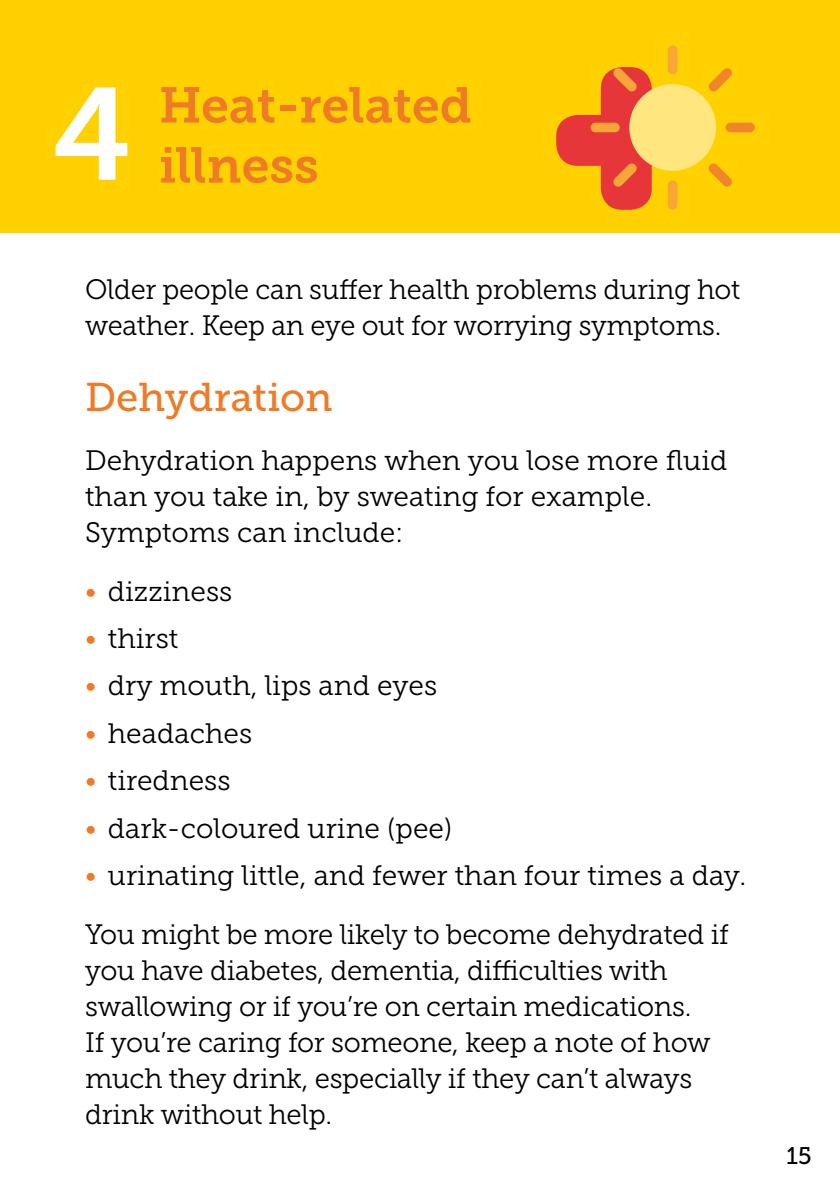
<style>
.page{position:relative;width:840px;height:1191px;background:#fff}
.page>*{position:absolute;margin:0;border:0;box-sizing:border-box;transform-origin:0 0}
.t1{font:130px "Museo Slab 700";color:#fff}
.t2{font:50px/60px "Museo Slab 700";color:#ef7b27}
.t3{font:40px "Museo Slab 500";color:#ef7b27}
.t4{font:28px/36px "Museo Slab 300";letter-spacing:-.01em;color:#000}
.t5{font:24px "Museo Slab 500";color:#000}
.s1{color:#ef7b27}
</style>
<div class="page">
<div style="left:0;top:0;width:839px;height:232px;background:#ffd100"></div>
<div style="left:667px;top:45px;width:10px;height:30px;background:#f7a637;border-radius:5px"></div>
<svg style="left:708px;top:163px;width:24px;height:24px"></svg>
<div style="left:725px;top:123px;width:29px;height:9px;background:#f1852b;border-radius:5px"></div>
<svg style="left:556px;top:67px;width:141px;height:143px"></svg>
<svg style="left:708px;top:68px;width:24px;height:23px"></svg>
<div style="left:629px;top:84px;width:86px;height:87px;background:#ffe67e;border-radius:50%"></div>
<h1 class="t1" style="left:52px;top:61px;width:81px">4</h1>
<h2 class="t2" style="left:159px;top:76px;width:314px">Heat-related illness</h2>
<p class="t4" style="left:85px;top:271px;width:656px">Older people can suffer health problems during hot weather. Keep an eye out for worrying symptoms.</p>
<h3 class="t3" style="left:85px;top:375px;width:249px">Dehydration</h3>
<p class="t4" style="left:85px;top:442px;width:643px">Dehydration happens when you lose more fluid than you take in, by sweating for example.<br>Symptoms can include:</p>
<p class="t4" style="left:85px;top:573px;width:149px"><span class="s1">•</span> dizziness</p>
<p class="t4" style="left:85px;top:620px;width:95px"><span class="s1">•</span> thirst</p>
<p class="t4" style="left:85px;top:668px;width:353px"><span class="s1">•</span> dry mouth, lips and eyes</p>
<p class="t4" style="left:85px;top:715px;width:168px"><span class="s1">•</span> headaches</p>
<p class="t4" style="left:85px;top:762px;width:147px"><span class="s1">•</span> tiredness</p>
<p class="t4" style="left:85px;top:810px;width:368px"><span class="s1">•</span> dark-coloured urine (pee)</p>
<p class="t4" style="left:85px;top:857px;width:662px"><span class="s1">•</span> urinating little, and fewer than four times a day.</p>
<p class="t4" style="left:85px;top:916px;width:644px">You might be more likely to become dehydrated if you have diabetes, dementia, difficulties with swallowing or if you’re on certain medications.<br>If you’re caring for someone, keep a note of how much they drink, especially if they can’t always drink without help.</p>
<p class="t5" style="left:786px;top:1142px;width:27px">15</p>
</div>
